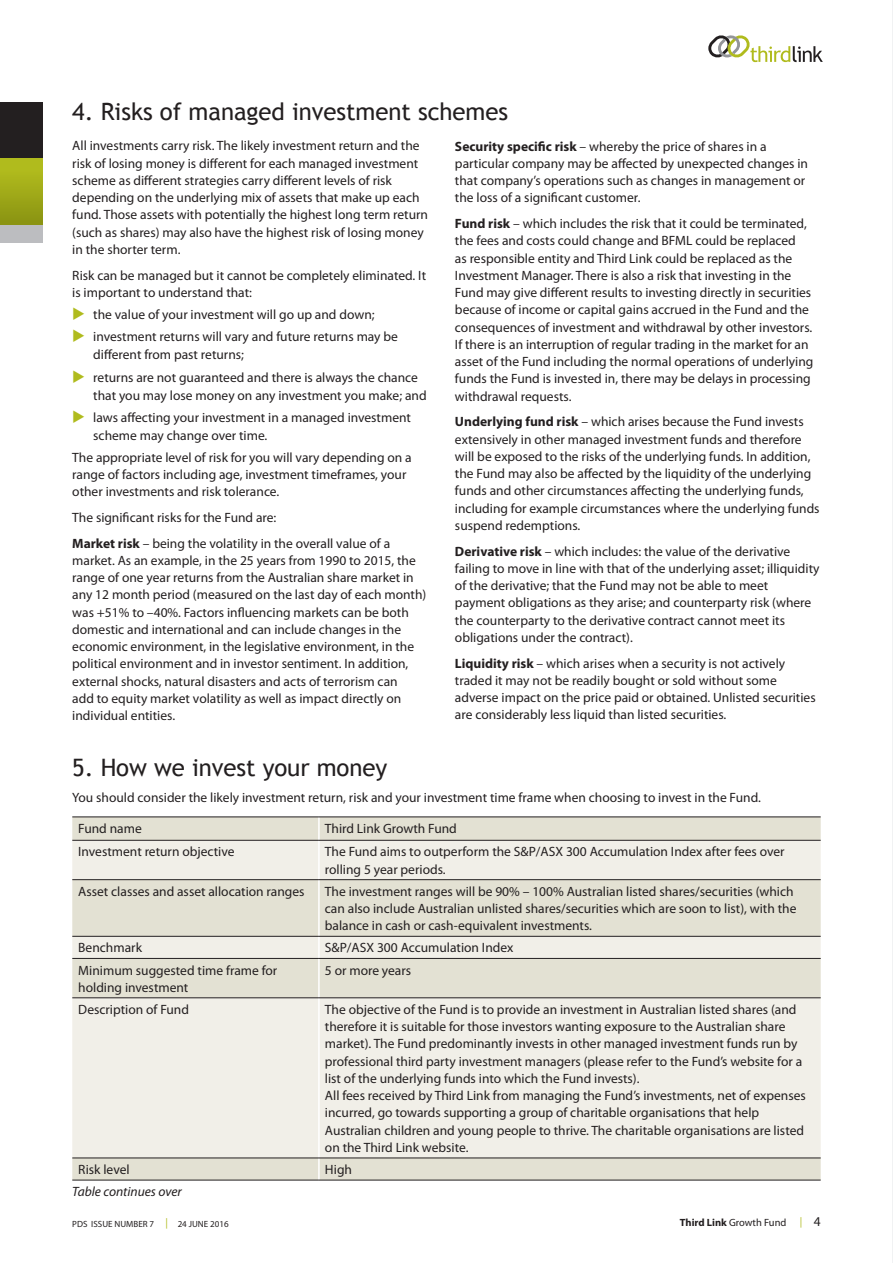
<style>
.page{position:relative;width:893px;height:1263px;background:#fff}
.page>*{position:absolute;margin:0;border:0;box-sizing:border-box;transform-origin:0 0}
.t1{font:24px "Trebuchet MS";letter-spacing:-.005em;color:#231f20}
.t2{font:13.5px/17.2px "Myriad Pro";color:#231f20}
.t3{font:italic 13.5px "Myriad Pro";color:#231f20}
.t4{font:10.5px "Myriad Pro";color:#231f20}
.t5{font:10.5px "Myriad Pro";color:#b0bb1d}
.t6{font:9px "Myriad Pro";color:#231f20}
.s1{color:#b0bb1d}
.s2{font-weight:700}
.s3{font-size:10.5px;color:#b0bb1d}
.s4{font-size:13.5px;color:#231f20}
</style>
<div class="page">
<svg style="left:708px;top:35px;width:115px;height:27px"></svg>
<div style="left:0;top:157px;width:43px;height:68px;background:linear-gradient(to bottom,#b7c21f,#8b9412)"></div>
<div style="left:0;top:225px;width:43px;height:17px;background:#bcbdc0"></div>
<div style="left:0;top:102px;width:43px;height:55px;background:#231f20"></div>
<div style="left:72px;top:818px;width:749px;height:362px;background:#e3e1d3"></div>
<svg style="left:72px;top:841px;width:749px;height:317px;background:#ebe9e0"></svg>
<hr style="left:318px;top:817px;width:2px;height:23px;background:#fff">
<hr style="left:318px;top:840px;width:2px;height:39px;background:#fff">
<hr style="left:318px;top:880px;width:2px;height:56px;background:#fff">
<hr style="left:318px;top:936px;width:2px;height:22px;background:#fff">
<hr style="left:318px;top:959px;width:2px;height:38px;background:#fff">
<hr style="left:318px;top:998px;width:2px;height:160px;background:#fff">
<hr style="left:318px;top:1158px;width:2px;height:22px;background:#fff">
<hr style="left:72px;top:817px;width:247px;height:1px;background:#231f20">
<hr style="left:319px;top:817px;width:502px;height:1px;background:#231f20">
<hr style="left:72px;top:840px;width:247px;height:1px;background:#231f20">
<hr style="left:319px;top:840px;width:502px;height:1px;background:#231f20">
<hr style="left:72px;top:879px;width:247px;height:1px;background:#231f20">
<hr style="left:319px;top:879px;width:502px;height:1px;background:#231f20">
<hr style="left:72px;top:936px;width:247px;height:1px;background:#231f20">
<hr style="left:319px;top:936px;width:502px;height:1px;background:#231f20">
<hr style="left:72px;top:958px;width:247px;height:1px;background:#231f20">
<hr style="left:319px;top:958px;width:502px;height:1px;background:#231f20">
<hr style="left:72px;top:997px;width:247px;height:1px;background:#231f20">
<hr style="left:319px;top:997px;width:502px;height:1px;background:#231f20">
<hr style="left:72px;top:1158px;width:247px;height:1px;background:#231f20">
<hr style="left:319px;top:1158px;width:502px;height:1px;background:#231f20">
<hr style="left:72px;top:1180px;width:247px;height:1px;background:#231f20">
<hr style="left:319px;top:1180px;width:502px;height:1px;background:#231f20">
<hr style="left:892px;top:0;width:1px;height:1263px;background:#e6e7e9">
<h1 class="t1" style="left:72px;top:97px;width:437px">4. Risks of managed investment schemes</h1>
<p class="t2" style="left:72px;top:138px;width:357px">All investments carry risk. The likely investment return and the risk of losing money is different for each managed investment scheme as different strategies carry different levels of risk depending on the underlying mix of assets that make up each fund. Those assets with potentially the highest long term return (such as shares) may also have the highest risk of losing money in the shorter term.</p>
<p class="t2" style="left:72px;top:267px;width:355px">Risk can be managed but it cannot be completely eliminated. It is important to understand that:</p>
<p class="t2" style="left:72px;top:306px;width:304px"><span class="s1">◆</span> the value of your investment will go up and down;</p>
<p class="t2" style="left:93px;top:328px;width:306px;line-height:18px;text-indent:-21px"><span class="s1">◆</span> investment returns will vary and future returns may be different from past returns;</p>
<p class="t2" style="left:93px;top:368px;width:335px;line-height:18px;text-indent:-21px"><span class="s1">◆</span> returns are not guaranteed and there is always the chance that you may lose money on any investment you make; and</p>
<p class="t2" style="left:93px;top:409px;width:319px;line-height:18px;text-indent:-21px"><span class="s1">◆</span> laws affecting your investment in a managed investment scheme may change over time.</p>
<p class="t2" style="left:72px;top:449px;width:341px">The appropriate level of risk for you will vary depending on a range of factors including age, investment timeframes, your other investments and risk tolerance.</p>
<p class="t2" style="left:72px;top:505px;width:319px;line-height:25.8px">The significant risks for the Fund are:<br><span class="s2">Market risk</span> – being the volatility in the overall value of a</p>
<p class="t2" style="left:72px;top:552px;width:356px">market. As an example, in the 25 years from 1990 to 2015, the range of one year returns from the Australian share market in any 12 month period (measured on the last day of each month) was +51% to –40%. Factors influencing markets can be both domestic and international and can include changes in the economic environment, in the legislative environment, in the political environment and in investor sentiment. In addition, external shocks, natural disasters and acts of terrorism can<br>add to equity market volatility as well as impact directly on individual entities.</p>
<p class="t2" style="left:455px;top:138px;width:355px"><span class="s2">Security specific risk</span> – whereby the price of shares in a particular company may be affected by unexpected changes in that company’s operations such as changes in management or the loss of a significant customer.</p>
<p class="t2" style="left:455px;top:215px;width:360px"><span class="s2">Fund risk</span> – which includes the risk that it could be terminated, the fees and costs could change and BFML could be replaced<br>as responsible entity and Third Link could be replaced as the Investment Manager. There is also a risk that investing in the Fund may give different results to investing directly in securities because of income or capital gains accrued in the Fund and the consequences of investment and withdrawal by other investors.<br>If there is an interruption of regular trading in the market for an asset of the Fund including the normal operations of underlying funds the Fund is invested in, there may be delays in processing withdrawal requests.</p>
<p class="t2" style="left:455px;top:413px;width:366px"><span class="s2">Underlying fund risk</span> – which arises because the Fund invests extensively in other managed investment funds and therefore will be exposed to the risks of the underlying funds. In addition, the Fund may also be affected by the liquidity of the underlying funds and other circumstances affecting the underlying funds, including for example circumstances where the underlying funds suspend redemptions.</p>
<p class="t2" style="left:455px;top:543px;width:366px"><span class="s2">Derivative risk</span> – which includes: the value of the derivative failing to move in line with that of the underlying asset; illiquidity of the derivative; that the Fund may not be able to meet payment obligations as they arise; and counterparty risk (where the counterparty to the derivative contract cannot meet its obligations under the contract).</p>
<p class="t2" style="left:455px;top:655px;width:362px"><span class="s2">Liquidity risk</span> – which arises when a security is not actively traded it may not be readily bought or sold without some adverse impact on the price paid or obtained. Unlisted securities are considerably less liquid than listed securities.</p>
<h1 class="t1" style="left:72px;top:754px;width:316px">5. How we invest your money</h1>
<p class="t2" style="left:72px;top:789px;width:690px">You should consider the likely investment return, risk and your investment time frame when choosing to invest in the Fund.</p>
<p class="t2" style="left:78px;top:820px;width:65px">Fund name</p>
<p class="t2" style="left:325px;top:820px;width:133px">Third Link Growth Fund</p>
<p class="t2" style="left:78px;top:843px;width:158px">Investment return objective</p>
<p class="t2" style="left:325px;top:843px;width:461px">The Fund aims to outperform the S&amp;P/ASX 300 Accumulation Index after fees over rolling 5 year periods.</p>
<p class="t2" style="left:78px;top:883px;width:228px">Asset classes and asset allocation ranges</p>
<p class="t2" style="left:325px;top:883px;width:473px">The investment ranges will be 90% – 100% Australian listed shares/securities (which can also include Australian unlisted shares/securities which are soon to list), with the balance in cash or cash-equivalent investments.</p>
<p class="t2" style="left:78px;top:939px;width:65px">Benchmark</p>
<p class="t2" style="left:325px;top:939px;width:190px">S&amp;P/ASX 300 Accumulation Index</p>
<p class="t2" style="left:78px;top:962px;width:201px">Minimum suggested time frame for holding investment</p>
<p class="t2" style="left:325px;top:962px;width:88px">5 or more years</p>
<p class="t2" style="left:78px;top:1001px;width:112px">Description of Fund</p>
<p class="t2" style="left:325px;top:1001px;width:482px">The objective of the Fund is to provide an investment in Australian listed shares (and therefore it is suitable for those investors wanting exposure to the Australian share market). The Fund predominantly invests in other managed investment funds run by professional third party investment managers (please refer to the Fund’s website for a list of the underlying funds into which the Fund invests).<br>All fees received by Third Link from managing the Fund’s investments, net of expenses incurred, go towards supporting a group of charitable organisations that help Australian children and young people to thrive. The charitable organisations are listed on the Third Link website.</p>
<p class="t2" style="left:78px;top:1161px;width:53px">Risk level</p>
<p class="t2" style="left:325px;top:1161px;width:29px">High</p>
<p class="t3" style="left:72px;top:1184px;width:111px">Table continues over</p>
<p class="t6" style="left:72px;top:1219px;width:158px">PDS ISSUE NUMBER 7 <span class="s3">|</span> 24 JUNE 2016</p>
<p class="t4" style="left:680px;top:1217px;width:108px"><span class="s2">Third Link</span> Growth Fund</p>
<p class="t5" style="left:800px;top:1215px;width:22px">| <span class="s4">4</span></p>
</div>
